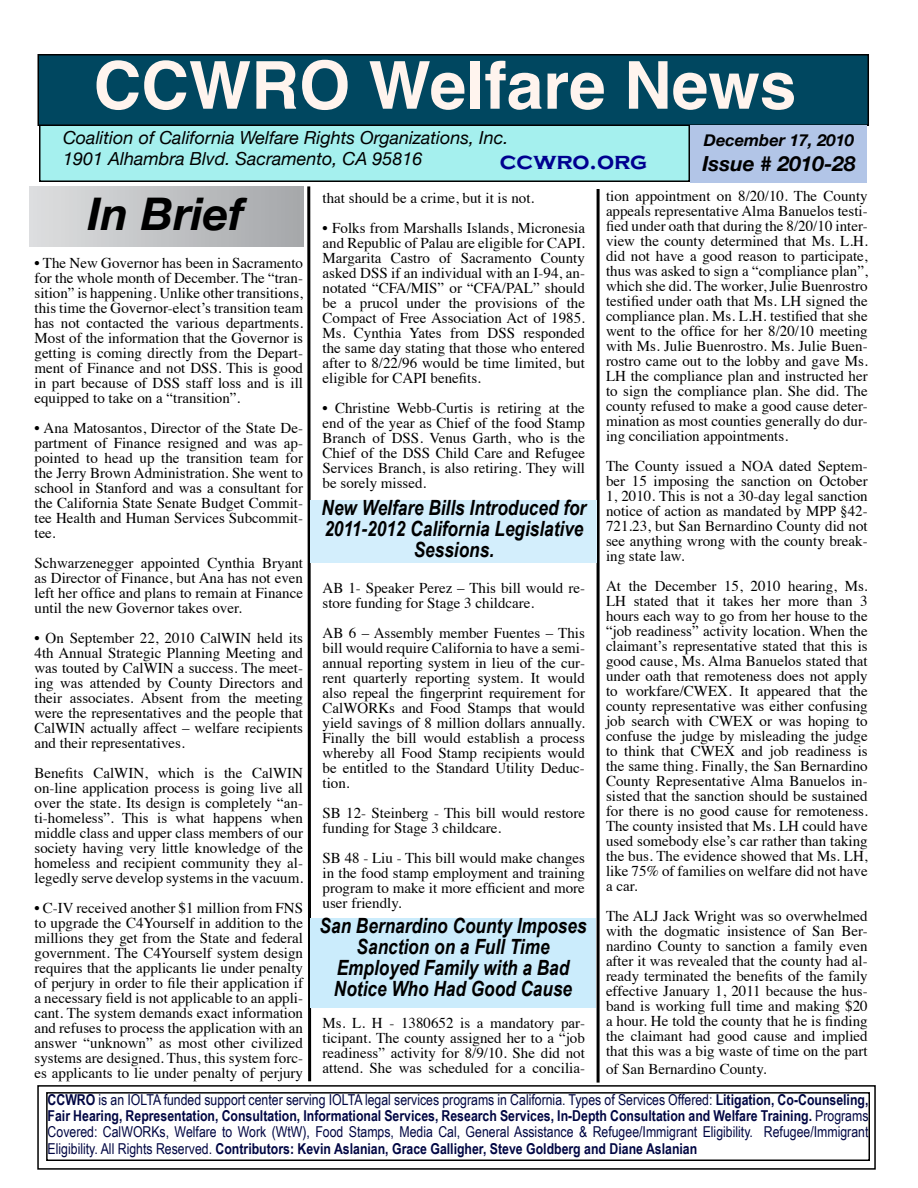
<style>
.page{position:relative;width:918px;height:1188px;background:#fff}
.page>*{position:absolute;margin:0;border:0;box-sizing:border-box;transform-origin:0 0}
.t1{font:700 66px "Helvetica";color:#fff4ee}
.t2{font:italic 700 45px "Helvetica Neue";color:#000}
.t3{font:700 24px "Copperplate Gothic";color:#000090}
.t4{font:italic 700 21px/21px "Arial Narrow";color:#000;text-align:center}
.t5{font:italic 700 20.7px "Helvetica Neue";color:#000}
.t6{font:italic 18px/21.6px "Helvetica Neue";color:#000}
.t7{font:italic 700 16.5px "Helvetica Neue";color:#000}
.t8{font:15px/15px "Times";color:#000;text-align:justify}
.t9{font:15px/16.4px "Arial Narrow";color:#000643;text-align:justify}
.s1{font-weight:700}
</style>
<div class="page">
<div style="left:40px;top:125px;width:649px;height:56px;background:#a5f0ee"></div>
<div style="left:39px;top:124px;width:651px;height:58px;border:2px solid #000"></div>
<div style="left:38px;top:55px;width:830px;height:70px;background:#004760"></div>
<div style="left:38px;top:54px;width:831px;height:72px;border:2px solid #000"></div>
<div style="left:691px;top:126px;width:176px;height:57px;background:#b2c5e7"></div>
<div style="left:46px;top:1092px;width:824px;height:69px;border:1px solid #000"></div>
<div style="left:37px;top:1085px;width:839px;height:85px;border:2px solid #000"></div>
<svg style="left:307px;top:186px;width:5px;height:896px"></svg>
<hr style="left:597px;top:189px;width:3px;height:894px;background:#000">
<div style="left:29px;top:186px;width:274px;height:60px;background:linear-gradient(to right,#dddee0,#a5a7aa)"></div>
<div style="left:310px;top:918px;width:286px;height:90px;background:#cbecfc"></div>
<div style="left:311px;top:500px;width:286px;height:63px;background:#d3eefc"></div>
<h1 class="t1" style="left:94px;top:32px;width:704px">CCWRO Welfare News</h1>
<p class="t6" style="left:63px;top:126px;width:447px">Coalition of California Welfare Rights Organizations, Inc.<br>1901 Alhambra Blvd. Sacramento, CA 95816</p>
<p class="t7" style="left:704px;top:130px;width:152px">December 17, 2010</p>
<h3 class="t3" style="left:500px;top:148px;width:149px">ccwro.org</h3>
<h3 class="t5" style="left:702px;top:151px;width:155px">Issue # 2010-28</h3>
<h2 class="t2" style="left:88px;top:186px;width:158px">In Brief</h2>
<p class="t8" style="left:606px;top:187px;width:263px">tion appointment on 8/20/10. The County appeals representative Alma Banuelos testi&shy;fied under oath that during the 8/20/10 inter&shy;view the county determined that Ms. L.H. did not have a good reason to participate, thus was asked to sign a “compliance plan”, which she did. The worker, Julie Buenrostro testified under oath that Ms. LH signed the compliance plan. Ms. L.H. testified that she went to the office for her 8/20/10 meeting with Ms. Julie Buenrostro. Ms. Julie Buen&shy;rostro came out to the lobby and gave Ms.<br>LH the compliance plan and instructed her to sign the compliance plan. She did. The county refused to make a good cause deter&shy;mination as most counties generally do dur&shy;ing conciliation appointments.</p>
<p class="t8" style="left:606px;top:457px;width:263px">The County issued a NOA dated Septem&shy;ber 15 imposing the sanction on October 1, 2010. This is not a 30-day legal sanction notice of action as mandated by MPP §42- 721.23, but San Bernardino County did not see anything wrong with the county break&shy;ing state law.</p>
<p class="t8" style="left:606px;top:577px;width:263px">At the December 15, 2010 hearing, Ms.<br>LH stated that it takes her more than 3 hours each way to go from her house to the “job readiness” activity location. When the claimant’s representative stated that this is good cause, Ms. Alma Banuelos stated that under oath that remoteness does not apply to workfare/CWEX. It appeared that the county representative was either confusing job search with CWEX or was hoping to confuse the judge by misleading the judge to think that CWEX and job readiness is the same thing. Finally, the San Bernardino County Representative Alma Banuelos in&shy;sisted that the sanction should be sustained for there is no good cause for remoteness.<br>The county insisted that Ms. LH could have used somebody else’s car rather than taking the bus. The evidence showed that Ms. LH, like 75% of families on welfare did not have a car.</p>
<p class="t8" style="left:606px;top:907px;width:263px">The ALJ Jack Wright was so overwhelmed with the dogmatic insistence of San Ber&shy;nardino County to sanction a family even after it was revealed that the county had al&shy;ready terminated the benefits of the family effective January 1, 2011 because the hus&shy;band is working full time and making $20 a hour. He told the county that he is finding the claimant had good cause and implied that this was a big waste of time on the part</p>
<p class="t8" style="left:606px;top:1060px;width:162px">of San Bernardino County.</p>
<p class="t8" style="left:323px;top:189px;width:213px">that should be a crime, but it is not.</p>
<p class="t8" style="left:323px;top:219px;width:264px">• Folks from Marshalls Islands, Micronesia and Republic of Palau are eligible for CAPI.<br>Margarita Castro of Sacramento County asked DSS if an individual with an I-94, an&shy;notated “CFA/MIS” or “CFA/PAL” should be a prucol under the provisions of the Compact of Free Association Act of 1985.<br>Ms. Cynthia Yates from DSS responded the same day stating that those who entered after to 8/22/96 would be time limited, but eligible for CAPI benefits.</p>
<p class="t8" style="left:323px;top:399px;width:264px">• Christine Webb-Curtis is retiring at the end of the year as Chief of the food Stamp Branch of DSS. Venus Garth, who is the Chief of the DSS Child Care and Refugee Services Branch, is also retiring. They will be sorely missed.</p>
<p class="t8" style="left:34px;top:254px;width:270px">• The New Governor has been in Sacramento for the whole month of December. The “tran&shy;sition” is happening. Unlike other transitions, this time the Governor-elect’s transition team has not contacted the various departments.<br>Most of the information that the Governor is getting is coming directly from the Depart&shy;ment of Finance and not DSS. This is good in part because of DSS staff loss and is ill equipped to take on a “transition”.</p>
<p class="t8" style="left:34px;top:419px;width:270px">• Ana Matosantos, Director of the State De&shy;partment of Finance resigned and was ap&shy;pointed to head up the transition team for the Jerry Brown Administration. She went to school in Stanford and was a consultant for the California State Senate Budget Commit&shy;tee Health and Human Services Subcommit&shy;tee.</p>
<p class="t8" style="left:34px;top:554px;width:270px">Schwarzenegger appointed Cynthia Bryant as Director of Finance, but Ana has not even left her office and plans to remain at Finance until the new Governor takes over.</p>
<p class="t8" style="left:34px;top:629px;width:270px">• On September 22, 2010 CalWIN held its 4th Annual Strategic Planning Meeting and was touted by CalWIN a success. The meet&shy;ing was attended by County Directors and their associates. Absent from the meeting were the representatives and the people that CalWIN actually affect – welfare recipients and their representatives.</p>
<p class="t8" style="left:34px;top:764px;width:270px">Benefits CalWIN, which is the CalWIN on-line application process is going live all over the state. Its design is completely “an&shy;ti-homeless”. This is what happens when middle class and upper class members of our society having very little knowledge of the homeless and recipient community they al&shy;legedly serve develop systems in the vacuum.</p>
<p class="t8" style="left:34px;top:899px;width:270px">• C-IV received another $1 million from FNS to upgrade the C4Yourself in addition to the millions they get from the State and federal government. The C4Yourself system design requires that the applicants lie under penalty of perjury in order to file their application if a necessary field is not applicable to an appli&shy;cant. The system demands exact information and refuses to process the application with an answer “unknown” as most other civilized systems are designed. Thus, this system forc&shy;es applicants to lie under penalty of perjury</p>
<h3 class="t4" style="left:322px;top:496px;width:266px">New Welfare Bills Introduced for<br>2011-2012 California Legislative<br>Sessions.</h3>
<p class="t8" style="left:323px;top:579px;width:264px">AB 1- Speaker Perez – This bill would re&shy;store funding for Stage 3 childcare.</p>
<p class="t8" style="left:323px;top:624px;width:264px">AB 6 – Assembly member Fuentes – This bill would require California to have a semi&shy;annual reporting system in lieu of the cur&shy;rent quarterly reporting system. It would also repeal the fingerprint requirement for CalWORKs and Food Stamps that would yield savings of 8 million dollars annually.<br>Finally the bill would establish a process whereby all Food Stamp recipients would be entitled to the Standard Utility Deduc&shy;tion.</p>
<p class="t8" style="left:323px;top:804px;width:264px">SB 12- Steinberg - This bill would restore funding for Stage 3 childcare.</p>
<p class="t8" style="left:323px;top:849px;width:264px">SB 48 - Liu - This bill would make changes in the food stamp employment and training program to make it more efficient and more user friendly.</p>
<h3 class="t4" style="left:320px;top:914px;width:268px">San Bernardino County Imposes<br>Sanction on a Full Time<br>Employed Family with a Bad<br>Notice Who Had Good Cause</h3>
<p class="t8" style="left:323px;top:1014px;width:264px">Ms. L. H - 1380652 is a mandatory par&shy;ticipant. The county assigned her to a “job readiness” activity for 8/9/10. She did not attend. She was scheduled for a concilia-</p>
<p class="t9" style="left:48px;top:1090px;width:822px"><span class="s1">CCWRO</span> is an IOLTA funded support center serving IOLTA legal services programs in California. Types of Services Offered: <span class="s1">Litigation, Co-Counseling, Fair Hearing, Representation, Consultation, Informational Services, Research Services, In-Depth Consultation and Welfare Training.</span> Programs Covered: CalWORKs, Welfare to Work (WtW), Food Stamps, Media Cal, General Assistance &amp; Refugee/Immigrant Eligibility. Refugee/Immigrant Eligibility. All Rights Reserved. <span class="s1">Contributors: Kevin Aslanian, Grace Galligher, Steve Goldberg and Diane Aslanian</span></p>
</div>
